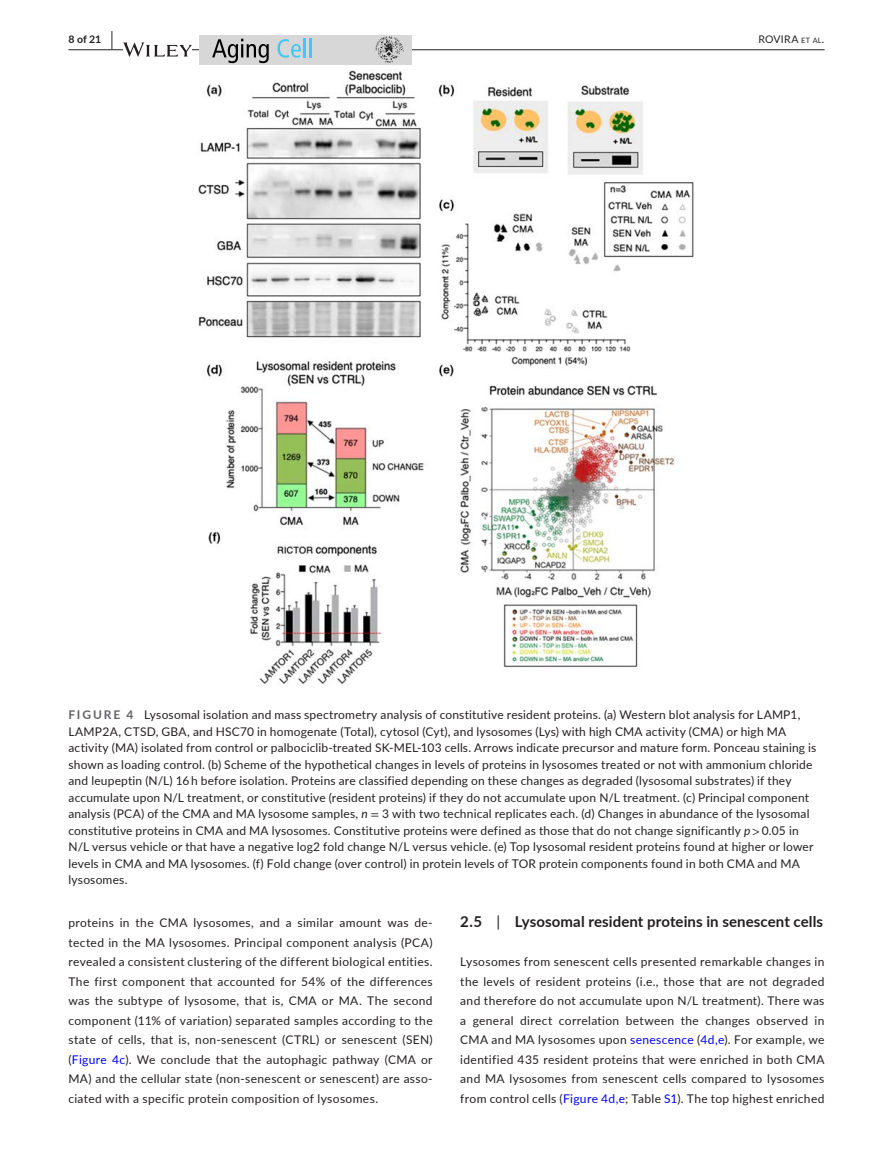
<style>
.page{position:relative;width:893px;height:1174px;background:#fff}
.page>*{position:absolute;margin:0;border:0;box-sizing:border-box;transform-origin:0 0}
.t1{font:700 15px "Lato";letter-spacing:.005em;color:#231f20}
.t2{font:12px/19.5px "Lato";letter-spacing:.015em;color:#231f20;text-align:justify}
.t3{font:10.5px "Lato";letter-spacing:.02em;color:#231f20}
.t4{font:700 10.5px "Lato";color:#231f20}
.s1{font-size:19.5px}
.s2{font-size:7.35px}
.s3{font-weight:700;color:#636366}
.s4{font-style:italic}
.s5{font-family:"STIX"}
.s6{color:#00f}
.s7{font-weight:400}
</style>
<div class="page">
<hr style="left:68px;top:49px;width:756px;height:1px;background:#231f20">
<svg style="left:123px;top:42px;width:69px;height:15px"></svg>
<div style="left:200px;top:35px;width:212px;height:29px;background:#d7d7d7"></div>
<svg style="left:212px;top:39px;width:57px;height:24px"></svg>
<svg style="left:278px;top:38px;width:33px;height:20px"></svg>
<img style="left:375px;top:36px;width:28px;height:27px">
<img style="left:198px;top:70px;width:496px;height:615px">
<p class="t4" style="left:68px;top:32px;width:46px">8 of 21 <span class="s1">|</span></p>
<p class="t3" style="left:759px;top:32px;width:67px">ROVIRA <span class="s2">et al</span>.</p>
<p class="t2" style="left:68px;top:706px;width:749px;line-height:16.5px;text-align:left"><span class="s3">FIGURE 4</span> Lysosomal isolation and mass spectrometry analysis of constitutive resident proteins. (a) Western blot analysis for LAMP1, LAMP2A, CTSD, GBA, and HSC70 in homogenate (Total), cytosol (Cyt), and lysosomes (Lys) with high CMA activity (CMA) or high MA activity (MA) isolated from control or palbociclib-treated SK-MEL-103 cells. Arrows indicate precursor and mature form. Ponceau staining is shown as loading control. (b) Scheme of the hypothetical changes in levels of proteins in lysosomes treated or not with ammonium chloride and leupeptin (N/L) 16 h before isolation. Proteins are classified depending on these changes as degraded (lysosomal substrates) if they accumulate upon N/L treatment, or constitutive (resident proteins) if they do not accumulate upon N/L treatment. (c) Principal component analysis (PCA) of the CMA and MA lysosome samples, <span class="s4">n</span> <span class="s5">=</span> 3 with two technical replicates each. (d) Changes in abundance of the lysosomal constitutive proteins in CMA and MA lysosomes. Constitutive proteins were defined as those that do not change significantly <span class="s4">p</span><span class="s5">&gt;</span> 0.05 in N/L versus vehicle or that have a negative log2 fold change N/L versus vehicle. (e) Top lysosomal resident proteins found at higher or lower levels in CMA and MA lysosomes. (f) Fold change (over control) in protein levels of TOR protein components found in both CMA and MA lysosomes.</p>
<p class="t2" style="left:68px;top:913px;width:366px">proteins in the CMA lysosomes, and a similar amount was de&shy;tected in the MA lysosomes. Principal component analysis (PCA) revealed a consistent clustering of the different biological entities.<br>The first component that accounted for 54% of the differences was the subtype of lysosome, that is, CMA or MA. The second component (11% of variation) separated samples according to the state of cells, that is, non-senescent (CTRL) or senescent (SEN) (<span class="s6">Figure 4c</span>). We conclude that the autophagic pathway (CMA or MA) and the cellular state (non-senescent or senescent) are asso&shy;ciated with a specific protein composition of lysosomes.</p>
<p class="t1" style="left:460px;top:912px;width:364px">2.5 <span class="s7">|</span> Lysosomal resident proteins in senescent cells</p>
<p class="t2" style="left:460px;top:952px;width:366px">Lysosomes from senescent cells presented remarkable changes in the levels of resident proteins (i.e., those that are not degraded and therefore do not accumulate upon N/L treatment). There was a general direct correlation between the changes observed in CMA and MA lysosomes upon <span class="s6">senescence</span> (<span class="s6">4d,e</span>). For example, we identified 435 resident proteins that were enriched in both CMA and MA lysosomes from senescent cells compared to lysosomes from control cells (<span class="s6">Figure 4d,e</span>; Table <span class="s6">S1</span>). The top highest enriched</p>
</div>
